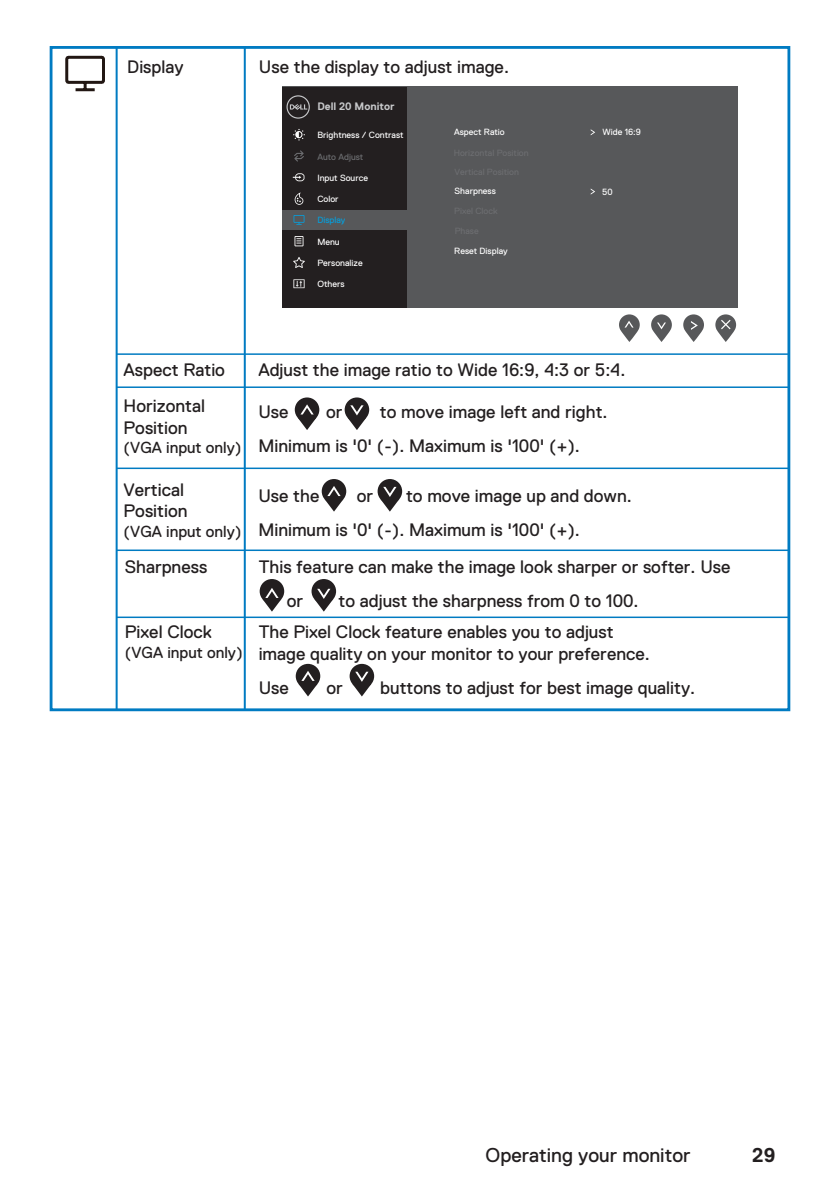
<style>
.page{position:relative;width:840px;height:1191px;background:#fff}
.page>*{position:absolute;margin:0;border:0;box-sizing:border-box;transform-origin:0 0}
.t1{font:20px "Dell Replica";color:#231f20}
.t2{font:700 20px "Dell Replica";color:#231f20}
.t3{font:18px/21.6px "Dell Replica";color:#231f20}
.t4{font:16px "Dell Replica";color:#231f20}
.t5{font:700 10.8px "Dell Replica";color:#c7c8ca}
.t6{font:9px "Dell Replica";color:#fff}
.t7{font:9px "Dell Replica";color:#6c6d70}
.t8{font:9px "Dell Replica";color:#069edb}
</style>
<div class="page">
<svg style="left:65px;top:56px;width:40px;height:35px"></svg>
<div style="left:282px;top:87px;width:455px;height:221px;background:#57585a"></div>
<div style="left:282px;top:87px;width:125px;height:221px;background:#231f20"></div>
<div style="left:282px;top:210px;width:126px;height:20px;background:#57585a"></div>
<svg style="left:286px;top:95px;width:24px;height:24px"></svg>
<svg style="left:293px;top:129px;width:12px;height:11px"></svg>
<svg style="left:294px;top:150px;width:10px;height:12px"></svg>
<svg style="left:294px;top:192px;width:9px;height:13px"></svg>
<svg style="left:293px;top:215px;width:11px;height:10px"></svg>
<svg style="left:294px;top:236px;width:9px;height:10px"></svg>
<svg style="left:293px;top:257px;width:12px;height:11px"></svg>
<svg style="left:293px;top:279px;width:11px;height:9px"></svg>
<svg style="left:292px;top:173px;width:12px;height:8px"></svg>
<svg style="left:683px;top:314px;width:20px;height:28px"></svg>
<svg style="left:715px;top:314px;width:20px;height:28px"></svg>
<svg style="left:651px;top:314px;width:20px;height:28px"></svg>
<svg style="left:619px;top:314px;width:20px;height:28px"></svg>
<svg style="left:590px;top:129px;width:5px;height:6px"></svg>
<svg style="left:590px;top:188px;width:5px;height:7px"></svg>
<svg style="left:294px;top:397px;width:25px;height:25px"></svg>
<svg style="left:297px;top:404px;width:19px;height:26px"></svg>
<div style="left:344px;top:397px;width:25px;height:25px;background:#231f20;border-radius:50%"></div>
<svg style="left:347px;top:405px;width:19px;height:25px"></svg>
<div style="left:321px;top:479px;width:25px;height:24px;background:#231f20;border-radius:50%"></div>
<svg style="left:324px;top:486px;width:19px;height:25px"></svg>
<div style="left:377px;top:479px;width:25px;height:24px;background:#231f20;border-radius:50%"></div>
<svg style="left:380px;top:487px;width:19px;height:24px"></svg>
<div style="left:259px;top:579px;width:25px;height:24px;background:#231f20;border-radius:50%"></div>
<svg style="left:262px;top:588px;width:19px;height:23px"></svg>
<div style="left:311px;top:579px;width:25px;height:24px;background:#231f20;border-radius:50%"></div>
<svg style="left:314px;top:589px;width:19px;height:22px"></svg>
<div style="left:295px;top:664px;width:25px;height:24px;background:#231f20;border-radius:50%"></div>
<svg style="left:298px;top:671px;width:19px;height:25px"></svg>
<div style="left:349px;top:664px;width:25px;height:24px;background:#231f20;border-radius:50%"></div>
<svg style="left:352px;top:671px;width:19px;height:25px"></svg>
<div style="left:50px;top:46px;width:739px;height:665px;border:3px solid #007bc2"></div>
<hr style="left:116px;top:47px;width:2px;height:663px;background:#007bc2">
<hr style="left:244px;top:47px;width:2px;height:663px;background:#007bc2">
<hr style="left:117px;top:353px;width:671px;height:2px;background:#007bc2">
<hr style="left:117px;top:386px;width:671px;height:2px;background:#007bc2">
<hr style="left:117px;top:467px;width:671px;height:2px;background:#007bc2">
<hr style="left:117px;top:549px;width:671px;height:2px;background:#007bc2">
<hr style="left:117px;top:616px;width:671px;height:2px;background:#007bc2">
<p class="t3" style="left:127px;top:56px;width:58px">Display</p>
<p class="t3" style="left:259px;top:56px;width:251px">Use the display to adjust image.</p>
<p class="t5" style="left:317px;top:100px;width:79px">Dell 20 Monitor</p>
<p class="t6" style="left:317px;top:130px;width:88px">Brightness / Contrast</p>
<p class="t7" style="left:317px;top:151px;width:47px">Auto Adjust</p>
<p class="t6" style="left:317px;top:173px;width:52px">Input Source</p>
<p class="t6" style="left:317px;top:194px;width:23px">Color</p>
<p class="t8" style="left:317px;top:215px;width:30px">Display</p>
<p class="t6" style="left:317px;top:237px;width:24px">Menu</p>
<p class="t6" style="left:317px;top:258px;width:47px">Personalize</p>
<p class="t6" style="left:317px;top:279px;width:29px">Others</p>
<p class="t6" style="left:454px;top:127px;width:52px">Aspect Ratio</p>
<p class="t6" style="left:602px;top:127px;width:40px">Wide 16:9</p>
<p class="t6" style="left:454px;top:186px;width:43px">Sharpness</p>
<p class="t6" style="left:454px;top:246px;width:55px">Reset Display</p>
<p class="t6" style="left:602px;top:187px;width:12px">50</p>
<p class="t3" style="left:123px;top:359px;width:103px">Aspect Ratio</p>
<p class="t3" style="left:258px;top:359px;width:368px">Adjust the image ratio to Wide 16:9, 4:3 or 5:4.</p>
<p class="t3" style="left:123px;top:395px;width:83px">Horizontal<br>Position</p>
<p class="t4" style="left:123px;top:438px;width:119px">(VGA input only)</p>
<p class="t3" style="left:258px;top:401px;width:32px">Use</p>
<p class="t3" style="left:326px;top:401px;width:18px">or</p>
<p class="t3" style="left:258px;top:395px;width:350px;line-height:34px;text-indent:122px">to move image left and right.<br>Minimum is '0' (-). Maximum is '100' (+).</p>
<p class="t3" style="left:123px;top:479px;width:65px">Vertical<br>Position</p>
<p class="t4" style="left:123px;top:522px;width:119px">(VGA input only)</p>
<p class="t3" style="left:258px;top:485px;width:63px">Use the</p>
<p class="t3" style="left:357px;top:485px;width:18px">or</p>
<p class="t3" style="left:258px;top:479px;width:375px;line-height:34px;text-indent:148px">to move image up and down.<br>Minimum is '0' (-). Maximum is '100' (+).</p>
<p class="t3" style="left:125px;top:556px;width:84px">Sharpness</p>
<p class="t3" style="left:286px;top:549px;width:445px;line-height:34px;text-indent:-28px">This feature can make the image look sharper or softer. Use or</p>
<p class="t3" style="left:338px;top:590px;width:301px">to adjust the sharpness from 0 to 100.</p>
<p class="t3" style="left:125px;top:621px;width:88px">Pixel Clock</p>
<p class="t4" style="left:125px;top:643px;width:119px">(VGA input only)</p>
<p class="t3" style="left:258px;top:621px;width:392px">The Pixel Clock feature enables you to adjust image quality on your monitor to your preference.</p>
<p class="t3" style="left:258px;top:677px;width:32px">Use</p>
<p class="t3" style="left:326px;top:677px;width:18px">or</p>
<p class="t3" style="left:380px;top:677px;width:316px">buttons to adjust for best image quality.</p>
<p class="t1" style="left:485px;top:1144px;width:206px">Operating your monitor</p>
<p class="t2" style="left:751px;top:1143px;width:25px">29</p>
</div>
